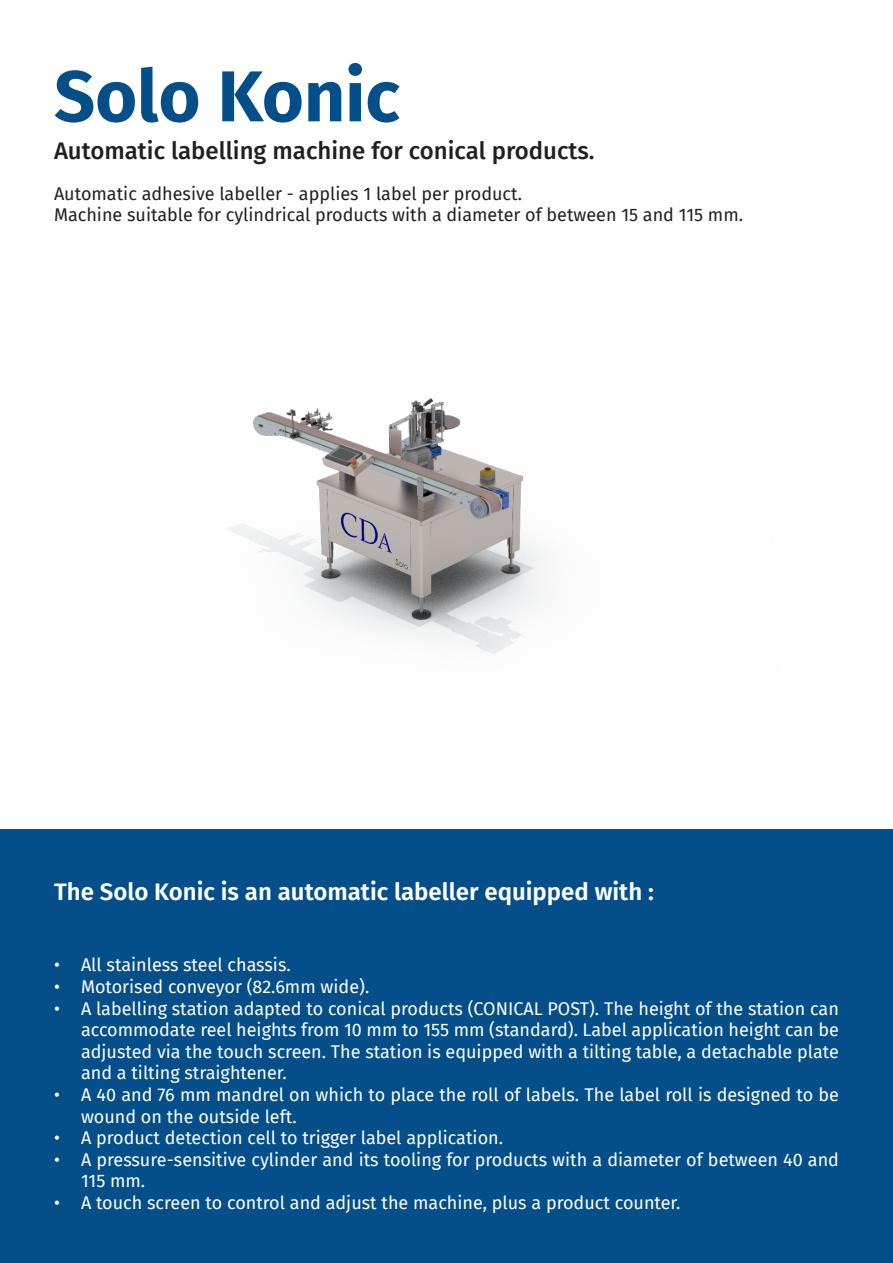
<style>
.page{position:relative;width:893px;height:1263px;background:#fff}
.page>*{position:absolute;margin:0;border:0;box-sizing:border-box;transform-origin:0 0}
.zone_de_texte{font:700 72px "Fira Sans";color:#044f8a}
.t1{font:600 24px "Fira Sans";color:#fff}
.t2{font:500 24px "Fira Sans";color:#231f20}
.t3{font:18px/21.6px "Fira Sans";color:#fff}
.t4{font:18px "Fira Sans";color:#231f20}
</style>
<div class="page">
<div style="left:0;top:829px;width:893px;height:434px;background:#044f8a"></div>
<img style="left:227px;top:398px;width:323px;height:256px">
<p class="zone_de_texte" style="left:54px;top:36px;width:347px">Solo Konic</p>
<p class="t2" style="left:54px;top:131px;width:542px">Automatic labelling machine for conical products.</p>
<p class="t4" style="left:54px;top:180px;width:470px">Automatic adhesive labeller - applies 1 label per product.</p>
<p class="t4" style="left:54px;top:201px;width:691px">Machine suitable for cylindrical products with a diameter of between 15 and 115 mm.</p>
<p class="t1" style="left:54px;top:872px;width:601px">The Solo Konic is an automatic labeller equipped with :</p>
<p class="t3" style="left:54px;top:954px;width:238px">• All stainless steel chassis.</p>
<p class="t3" style="left:54px;top:975px;width:317px">• Motorised conveyor (82.6mm wide).</p>
<p class="t3" style="left:81px;top:997px;width:759px;text-align:justify;text-indent:-27px">• A labelling station adapted to conical products (CONICAL POST). The height of the station can accommodate reel heights from 10 mm to 155 mm (standard). Label application height can be adjusted via the touch screen. The station is equipped with a tilting table, a detachable plate and a tilting straightener.</p>
<p class="t3" style="left:81px;top:1083px;width:759px;text-indent:-27px">• A 40 and 76 mm mandrel on which to place the roll of labels. The label roll is designed to be wound on the outside left.</p>
<p class="t3" style="left:54px;top:1126px;width:451px">• A product detection cell to trigger label application.</p>
<p class="t3" style="left:81px;top:1148px;width:759px;text-indent:-27px">• A pressure-sensitive cylinder and its tooling for products with a diameter of between 40 and<br>115 mm.</p>
<p class="t3" style="left:54px;top:1191px;width:628px">• A touch screen to control and adjust the machine, plus a product counter.</p>
</div>
